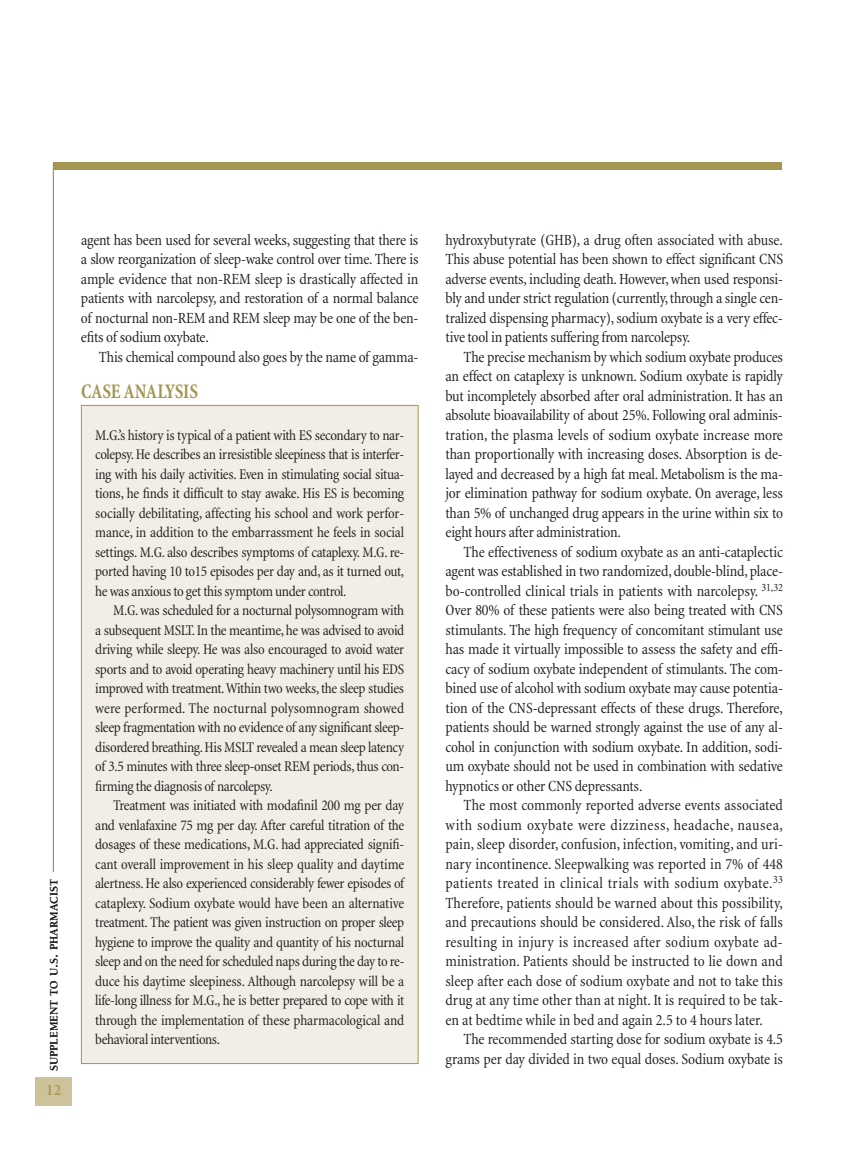
<style>
.page{position:relative;width:864px;height:1175px;background:#fff}
.page>*{position:absolute;margin:0;border:0;box-sizing:border-box;transform-origin:0 0}
.t1{font:700 condensed 21px "Minion";letter-spacing:-.015em;color:#a49650;scale:.9 1}
.t2{font:condensed 15.75px/19.5px "Minion";letter-spacing:-.015em;color:#231f1f;text-align:justify}
.t3{font:condensed 15px/19.5px "Minion";letter-spacing:-.025em;color:#231f1f;text-align:justify}
.t4{font:700 15px "Berkeley";color:#a49650}
.t5{font:700 11.25px "Berkeley";color:#231f1f}
.s1{font-size:15px}
</style>
<div class="page">
<hr style="left:53px;top:163px;width:1px;height:709px;background:#a49650">
<div style="left:53px;top:162px;width:728px;height:8px;background:#a49650"></div>
<div style="left:81px;top:405px;width:337px;height:658px;background:#f2eee6"></div>
<div style="left:36px;top:1077px;width:36px;height:28px;background:#cdc39b"></div>
<p class="t5" style="left:50px;top:1071px;width:194px;rotate:-90deg">SUPPLEMENT TO U<span class="s1">.</span>S<span class="s1">.</span> PHARMACIST</p>
<p class="t4" style="left:43px;top:1077px;width:18px">12</p>
<p class="t4" style="left:46px;top:1084px;width:18px">12</p>
<p class="t2" style="left:81px;top:231px;width:339px">agent has been used for several weeks, suggesting that there is a slow reorganization of sleep-wake control over time. There is ample evidence that non-REM sleep is drastically affected in patients with narcolepsy, and restoration of a normal balance of nocturnal non-REM and REM sleep may be one of the ben&shy;efits of sodium oxybate.</p>
<p class="t2" style="left:99px;top:348px;width:321px">This chemical compound also goes by the name of gamma-</p>
<h1 class="t1" style="left:81px;top:383px;width:132px">CASE ANALYSIS</h1>
<p class="t3" style="left:95px;top:426px;width:311px">M.G.’s history is typical of a patient with ES secondary to nar&shy;colepsy. He describes an irresistible sleepiness that is interfer&shy;ing with his daily activities. Even in stimulating social situa&shy;tions, he finds it difficult to stay awake. His ES is becoming socially debilitating, affecting his school and work perfor&shy;mance, in addition to the embarrassment he feels in social settings. M.G. also describes symptoms of cataplexy. M.G. re&shy;ported having 10 to15 episodes per day and, as it turned out, he was anxious to get this symptom under control.</p>
<p class="t3" style="left:95px;top:602px;width:311px;text-indent:18px">M.G. was scheduled for a nocturnal polysomnogram with a subsequent MSLT. In the meantime, he was advised to avoid driving while sleepy. He was also encouraged to avoid water sports and to avoid operating heavy machinery until his EDS improved with treatment.Within two weeks, the sleep studies were performed. The nocturnal polysomnogram showed sleep fragmentation with no evidence of any significant sleep&shy;disordered breathing. His MSLT revealed a mean sleep latency of 3.5 minutes with three sleep-onset REM periods, thus con&shy;firming the diagnosis of narcolepsy.</p>
<p class="t3" style="left:95px;top:797px;width:311px;text-indent:18px">Treatment was initiated with modafinil 200 mg per day and venlafaxine 75 mg per day. After careful titration of the dosages of these medications, M.G. had appreciated signifi&shy;cant overall improvement in his sleep quality and daytime alertness. He also experienced considerably fewer episodes of cataplexy. Sodium oxybate would have been an alternative treatment. The patient was given instruction on proper sleep hygiene to improve the quality and quantity of his nocturnal sleep and on the need for scheduled naps during the day to re&shy;duce his daytime sleepiness. Although narcolepsy will be a life-long illness for M.G., he is better prepared to cope with it through the implementation of these pharmacological and behavioral interventions.</p>
<p class="t2" style="left:445px;top:231px;width:339px">hydroxybutyrate (GHB), a drug often associated with abuse.<br>This abuse potential has been shown to effect significant CNS adverse events, including death. However, when used responsi&shy;bly and under strict regulation (currently, through a single cen&shy;tralized dispensing pharmacy), sodium oxybate is a very effec&shy;tive tool in patients suffering from narcolepsy.</p>
<p class="t2" style="left:445px;top:348px;width:339px;text-indent:18px">The precise mechanism by which sodium oxybate produces an effect on cataplexy is unknown. Sodium oxybate is rapidly but incompletely absorbed after oral administration. It has an absolute bioavailability of about 25%. Following oral adminis&shy;tration, the plasma levels of sodium oxybate increase more than proportionally with increasing doses. Absorption is de&shy;layed and decreased by a high fat meal. Metabolism is the ma&shy;jor elimination pathway for sodium oxybate. On average, less than 5% of unchanged drug appears in the urine within six to eight hours after administration.</p>
<p class="t2" style="left:445px;top:543px;width:339px;text-indent:18px">The effectiveness of sodium oxybate as an anti-cataplectic agent was established in two randomized, double-blind, place&shy;bo-controlled clinical trials in patients with narcolepsy. <sup>31,32<br></sup>Over 80% of these patients were also being treated with CNS stimulants. The high frequency of concomitant stimulant use has made it virtually impossible to assess the safety and effi&shy;cacy of sodium oxybate independent of stimulants. The com&shy;bined use of alcohol with sodium oxybate may cause potentia&shy;tion of the CNS-depressant effects of these drugs. Therefore, patients should be warned strongly against the use of any al&shy;cohol in conjunction with sodium oxybate. In addition, sodi&shy;um oxybate should not be used in combination with sedative hypnotics or other CNS depressants.</p>
<p class="t2" style="left:446px;top:797px;width:339px;text-indent:18px">The most commonly reported adverse events associated with sodium oxybate were dizziness, headache, nausea, pain, sleep disorder, confusion, infection, vomiting, and uri&shy;nary incontinence. Sleepwalking was reported in 7% of 448 patients treated in clinical trials with sodium oxybate.<sup>33<br></sup>Therefore, patients should be warned about this possibility, and precautions should be considered. Also, the risk of falls resulting in injury is increased after sodium oxybate ad&shy;ministration. Patients should be instructed to lie down and sleep after each dose of sodium oxybate and not to take this drug at any time other than at night. It is required to be tak&shy;en at bedtime while in bed and again 2.5 to 4 hours later.</p>
<p class="t2" style="left:446px;top:1031px;width:339px;text-align:right">The recommended starting dose for sodium oxybate is 4.5 grams per day divided in two equal doses. Sodium oxybate is</p>
</div>
